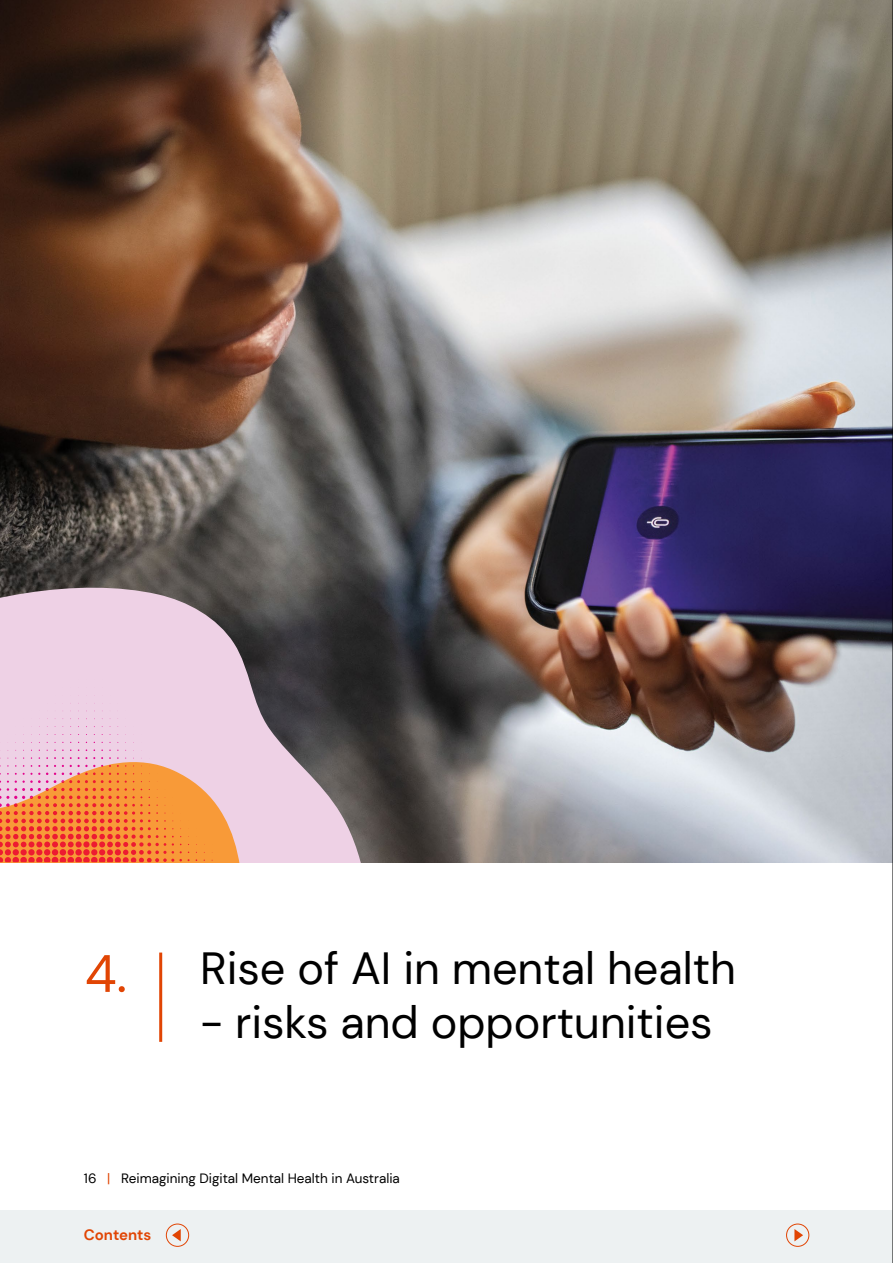
<style>
.page{position:relative;width:893px;height:1263px;background:#fff}
.page>*{position:absolute;margin:0;border:0;box-sizing:border-box;transform-origin:0 0}
.H2_Special_Number{font:52.5px "DM Sans";color:#e14504}
.t1{font:45px "DM Sans";color:#000}
.t2{font:700 15px "DM Sans";color:#e14504}
.t3{font:13.5px "DM Sans";color:#000}
.s1{color:#e14504}
</style>
<div class="page">
<div style="left:0;top:1210px;width:893px;height:53px;background:#edf1f2"></div>
<hr style="left:159px;top:952px;width:3px;height:90px;background:#e14504">
<img style="left:0;top:0;width:892px;height:863px">
<svg style="left:0;top:576px;width:382px;height:286px;fill:#eed1e5"></svg>
<svg style="left:0;top:749px;width:250px;height:113px"></svg>
<hr style="left:892px;top:0;width:1px;height:1263px;background:#000">
<div style="left:166px;top:1224px;width:23px;height:23px;border:1px solid #e14504;border-radius:50%"></div>
<svg style="left:172px;top:1229px;width:9px;height:12px"></svg>
<div style="left:786px;top:1224px;width:23px;height:23px;border:1px solid #e14504;border-radius:50%"></div>
<svg style="left:794px;top:1229px;width:9px;height:12px"></svg>
<p class="H2_Special_Number" style="left:85px;top:941px;width:43px">4.</p>
<h2 class="t1" style="left:200px;top:941px;width:537px">Rise of AI in mental health</h2>
<h2 class="t1" style="left:200px;top:995px;width:514px">- risks and opportunities</h2>
<p class="t3" style="left:84px;top:1170px;width:317px">16 <span class="s1">|</span> Reimagining Digital Mental Health in Australia</p>
<p class="t2" style="left:84px;top:1226px;width:69px">Contents</p>
</div>
